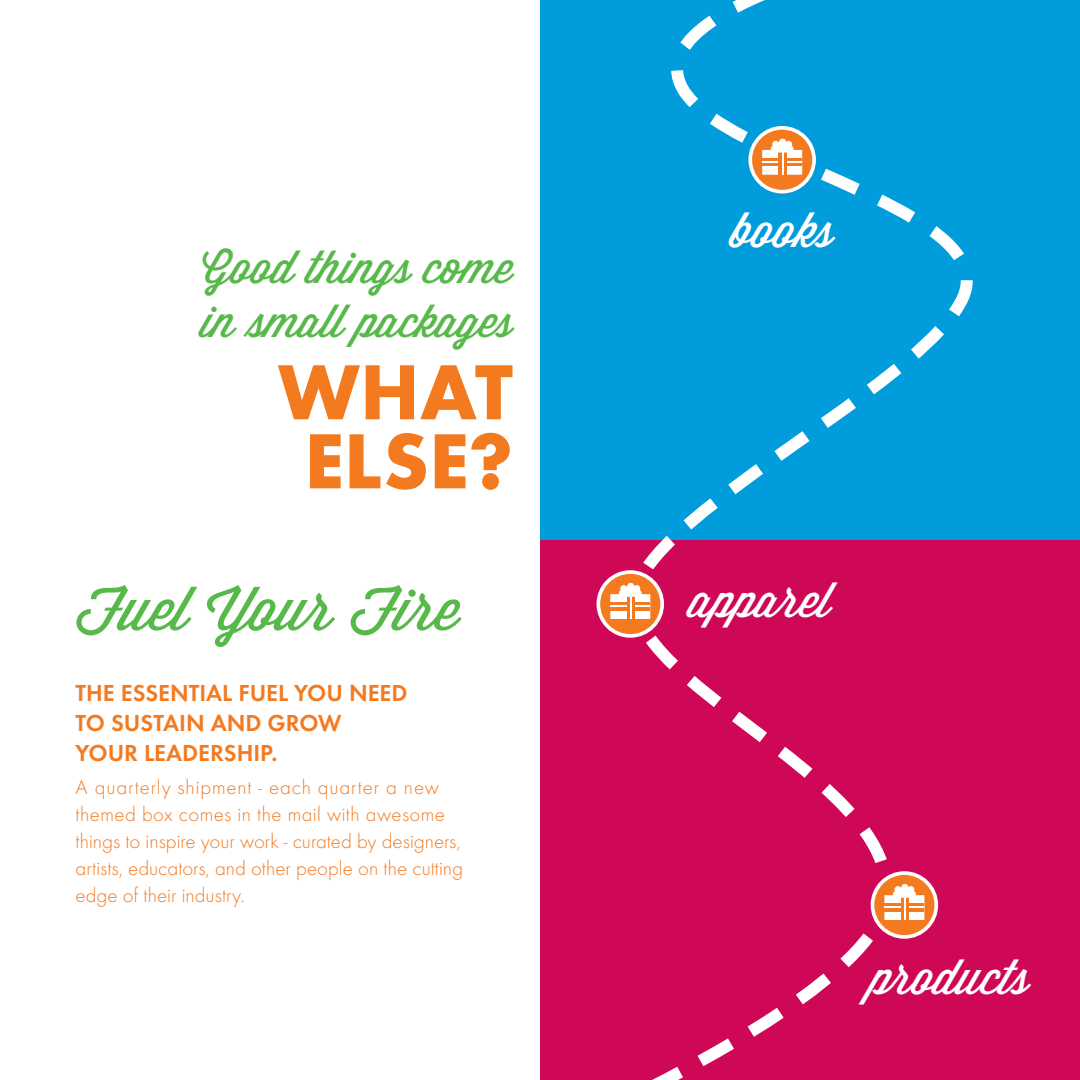
<style>
.page{position:relative;width:1080px;height:1080px;background:#fff}
.page>*{position:absolute;margin:0;border:0;box-sizing:border-box;transform-origin:0 0}
.t1{font:700 81px/69px "Futura T";color:#f47a20;text-align:center}
.t2{font:60px "Wisdom Script";color:#58b94b}
.t3{font:48px "Wisdom Script";color:#fff}
.t4{font:45px/54px "Wisdom Script";color:#58b94b}
.t5{font:600 24px/30px "Futura T";color:#f47a20}
.t6{font:300 21px/27px "Futura T";color:#f47a20}
</style>
<div class="page">
<div style="left:540px;top:540px;width:540px;height:540px;background:#ce0756"></div>
<div style="left:540px;top:0;width:540px;height:540px;background:#009cdb"></div>
<svg style="left:596px;top:0;width:377px;height:1080px"></svg>
<svg style="left:748px;top:126px;width:68px;height:68px"></svg>
<svg style="left:597px;top:570px;width:67px;height:68px"></svg>
<svg style="left:871px;top:871px;width:67px;height:68px"></svg>
<h3 class="t4" style="left:202px;top:238px;width:315px">Good things come in small packages</h3>
<h1 class="t1" style="left:278px;top:358px;width:237px">WHAT<br>ELSE?</h1>
<h2 class="t2" style="left:76px;top:563px;width:385px">Fuel Your Fire</h2>
<p class="t5" style="left:76px;top:677px;width:333px">THE ESSENTIAL FUEL YOU NEED<br>TO SUSTAIN AND GROW<br>YOUR LEADERSHIP.</p>
<p class="t6" style="left:76px;top:773px;width:389px">A quarterly shipment - each quarter a new themed box comes in the mail with awesome things to inspire your work - curated by designers, artists, educators, and other people on the cutting edge of their industry.</p>
<h3 class="t3" style="left:731px;top:193px;width:106px">books</h3>
<h3 class="t3" style="left:689px;top:563px;width:143px">apparel</h3>
<h3 class="t3" style="left:871px;top:941px;width:162px">products</h3>
</div>
